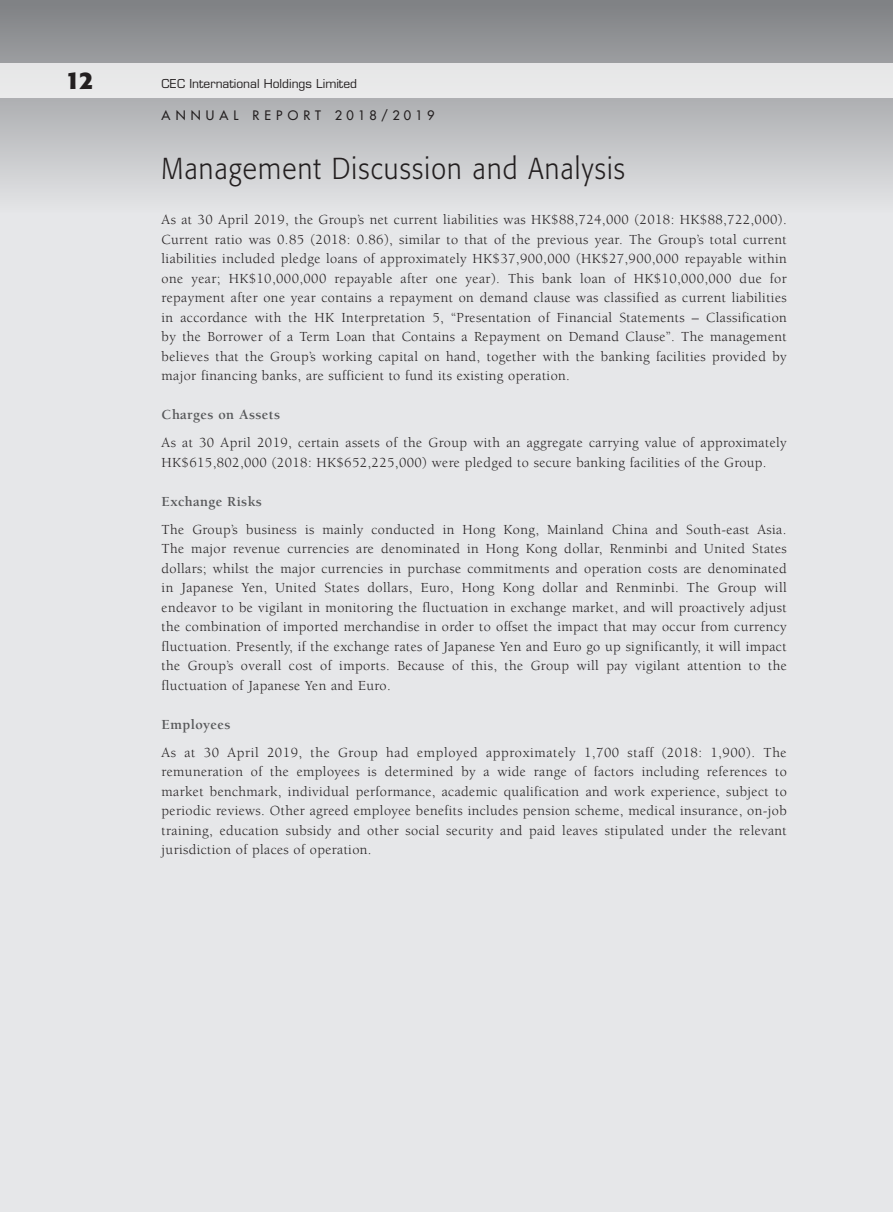
<style>
.page{position:relative;width:893px;height:1212px;background:#e6e7e9}
.page>*{position:absolute;margin:0;border:0;box-sizing:border-box;transform-origin:0 0}
.t1{font:300 30px "Formata";letter-spacing:.045em;color:#231f20;scale:.9 1}
.t2{font:700 24px "Formata";color:#231f20}
.t3{font:14.25px/19.5px "Berkeley Std";letter-spacing:.025em;color:#231f20;text-align:justify}
.t4{font:700 14.25px "Berkeley Std";letter-spacing:.025em;color:#57585a}
.t5{font:500 12.75px "Futura Std";letter-spacing:.4em;color:#231f20}
.t6{font:12px "Eurostile LT Std";color:#231f20}
</style>
<div class="page">
<svg style="left:0;top:0;width:893px;height:193px;background:#aeafb2"></svg>
<div style="left:0;top:64px;width:893px;height:34px;background:#e8e8e9"></div>
<h2 class="t2" style="left:66px;top:66px;width:29px">12</h2>
<p class="t6" style="left:162px;top:77px;width:197px">CEC International Holdings Limited</p>
<p class="t5" style="left:162px;top:108px;width:274px">ANNUAL REPORT 2018/2019</p>
<h1 class="t1" style="left:162px;top:151px;width:517px">Management Discussion and Analysis</h1>
<p class="t3" style="left:162px;top:210px;width:627px">As at 30 April 2019, the Group’s net current liabilities was HK$88,724,000 (2018: HK$88,722,000).<br>Current ratio was 0.85 (2018: 0.86), similar to that of the previous year. The Group’s total current liabilities included pledge loans of approximately HK$37,900,000 (HK$27,900,000 repayable within one year; HK$10,000,000 repayable after one year). This bank loan of HK$10,000,000 due for repayment after one year contains a repayment on demand clause was classified as current liabilities in accordance with the HK Interpretation 5, “Presentation of Financial Statements – Classification by the Borrower of a Term Loan that Contains a Repayment on Demand Clause”. The management believes that the Group’s working capital on hand, together with the banking facilities provided by major financing banks, are sufficient to fund its existing operation.</p>
<p class="t4" style="left:162px;top:407px;width:120px">Charges on Assets</p>
<p class="t3" style="left:162px;top:433px;width:627px">As at 30 April 2019, certain assets of the Group with an aggregate carrying value of approximately<br>HK$615,802,000 (2018: HK$652,225,000) were pledged to secure banking facilities of the Group.</p>
<p class="t4" style="left:162px;top:494px;width:102px">Exchange Risks</p>
<p class="t3" style="left:162px;top:520px;width:627px">The Group’s business is mainly conducted in Hong Kong, Mainland China and South-east Asia.<br>The major revenue currencies are denominated in Hong Kong dollar, Renminbi and United States dollars; whilst the major currencies in purchase commitments and operation costs are denominated in Japanese Yen, United States dollars, Euro, Hong Kong dollar and Renminbi. The Group will endeavor to be vigilant in monitoring the fluctuation in exchange market, and will proactively adjust the combination of imported merchandise in order to offset the impact that may occur from currency fluctuation. Presently, if the exchange rates of Japanese Yen and Euro go up significantly, it will impact the Group’s overall cost of imports. Because of this, the Group will pay vigilant attention to the fluctuation of Japanese Yen and Euro.</p>
<p class="t4" style="left:162px;top:717px;width:71px">Employees</p>
<p class="t3" style="left:162px;top:743px;width:627px">As at 30 April 2019, the Group had employed approximately 1,700 staff (2018: 1,900). The remuneration of the employees is determined by a wide range of factors including references to market benchmark, individual performance, academic qualification and work experience, subject to periodic reviews. Other agreed employee benefits includes pension scheme, medical insurance, on-job training, education subsidy and other social security and paid leaves stipulated under the relevant jurisdiction of places of operation.</p>
</div>
